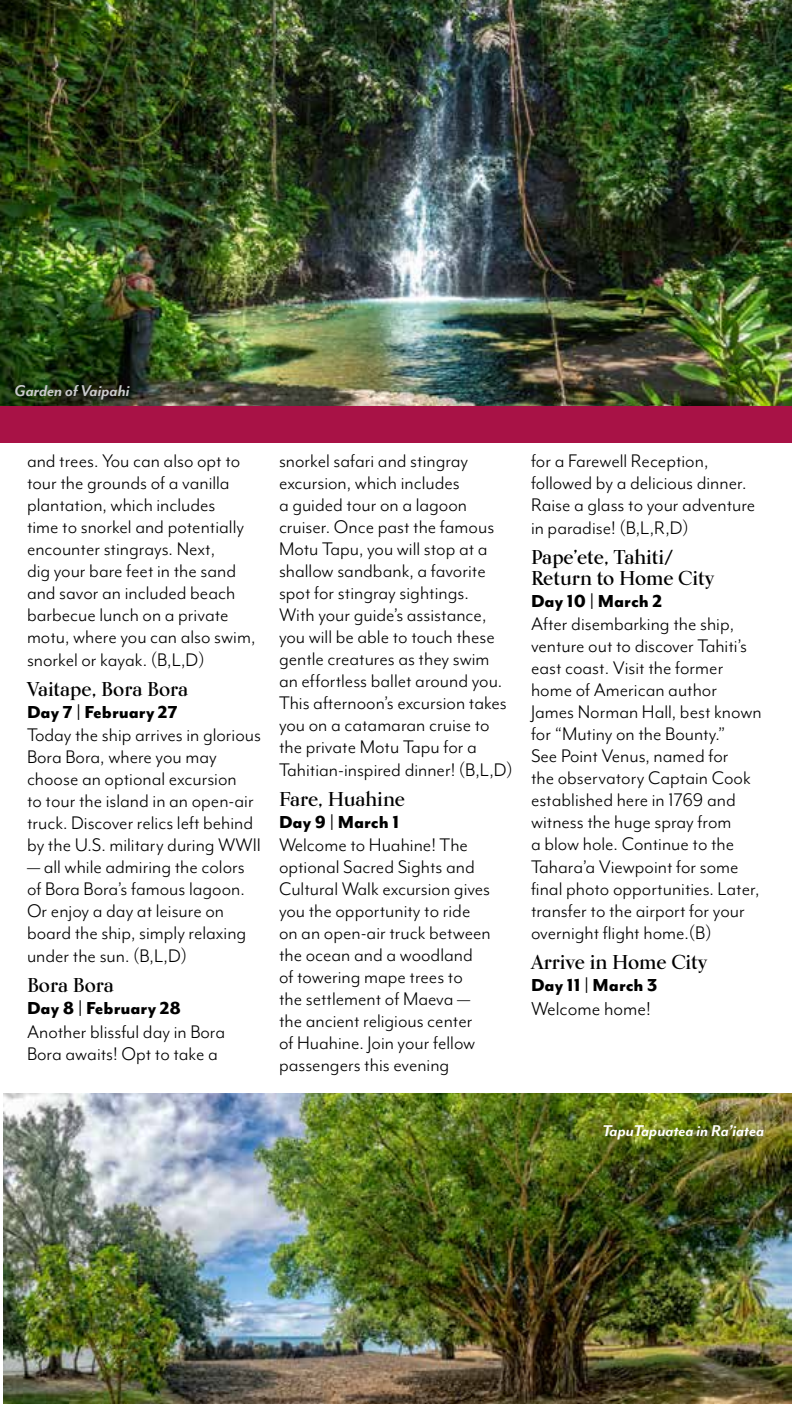
<style>
.page{position:relative;width:792px;height:1404px;background:#fff}
.page>*{position:absolute;margin:0;border:0;box-sizing:border-box;transform-origin:0 0}
.t1{font:21.6px "Mr Eaves Mod OT";color:#000}
.t2{font:21px/22px "Mr Eaves Mod OT";color:#000}
.t3{font:700 20px/21px "Kumlien Pro";color:#000}
.t4{font:800 20px "Mr Eaves Mod OT";color:#000}
.t5{font:italic 700 18px "Mr Eaves Mod OT";letter-spacing:-.005em;color:#fff}
.t6{font:italic 700 18px "Mr Eaves Mod OT";letter-spacing:-.005em;color:#c9cacc}
</style>
<div class="page">
<img style="left:0;top:0;width:792px;height:406px">
<img style="left:3px;top:1094px;width:789px;height:310px">
<div style="left:0;top:406px;width:792px;height:37px;background:#a81246"></div>
<p class="t6" style="left:14px;top:381px;width:117px">Garden of Vaipahi</p>
<p class="t2" style="left:27px;top:450px;width:230px">and trees. You can also opt to tour the grounds of a vanilla plantation, which includes<br>time to snorkel and potentially encounter stingrays. Next,<br>dig your bare feet in the sand and savor an included beach barbecue lunch on a private motu, where you can also swim, snorkel or kayak. (B,L,D)</p>
<p class="t3" style="left:27px;top:678px;width:163px">Vaitape, Bora Bora</p>
<p class="t4" style="left:27px;top:700px;width:152px">Day 7 | February 27</p>
<p class="t2" style="left:27px;top:724px;width:236px">Today the ship arrives in glorious<br>Bora Bora, where you may choose an optional excursion<br>to tour the island in an open-air truck. Discover relics left behind by the U.S. military during WWII</p>
<p class="t2" style="left:27px;top:856px;width:221px">— all while admiring the colors of Bora Bora’s famous lagoon.<br>Or enjoy a day at leisure on board the ship, simply relaxing under the sun. (B,L,D)</p>
<p class="t3" style="left:27px;top:974px;width:88px">Bora Bora</p>
<p class="t4" style="left:27px;top:996px;width:155px">Day 8 | February 28</p>
<p class="t2" style="left:27px;top:1020px;width:200px">Another blissful day in Bora<br>Bora awaits! Opt to take a</p>
<p class="t2" style="left:279px;top:450px;width:235px">snorkel safari and stingray excursion, which includes<br>a guided tour on a lagoon cruiser. Once past the famous<br>Motu Tapu, you will stop at a shallow sandbank, a favorite spot for stingray sightings.<br>With your guide’s assistance, you will be able to touch these gentle creatures as they swim an effortless ballet around you.<br>This afternoon’s excursion takes you on a catamaran cruise to the private Motu Tapu for a<br>Tahitian-inspired dinner! (B,L,D)</p>
<p class="t3" style="left:279px;top:788px;width:128px">Fare, Huahine</p>
<p class="t4" style="left:279px;top:810px;width:122px">Day 9 | March 1</p>
<p class="t2" style="left:279px;top:834px;width:213px">Welcome to Huahine! The optional Sacred Sights and<br>Cultural Walk excursion gives you the opportunity to ride on an open‑air truck between the ocean and a woodland of towering mape trees to the settlement of Maeva — the ancient religious center of Huahine. Join your fellow passengers this evening</p>
<p class="t2" style="left:531px;top:450px;width:226px">for a Farewell Reception, followed by a delicious dinner.<br>Raise a glass to your adventure in paradise! (B,L,R,D)</p>
<p class="t3" style="left:531px;top:546px;width:185px">Pape’ete, Tahiti/<br>Return to Home City</p>
<p class="t4" style="left:531px;top:589px;width:133px">Day 10 | March 2</p>
<p class="t2" style="left:531px;top:613px;width:232px">After disembarking the ship, venture out to discover Tahiti’s east coast. Visit the former home of American author<br>James Norman Hall, best known for “Mutiny on the Bounty.”<br>See Point Venus, named for<br>the observatory Captain Cook established here in 1769 and witness the huge spray from<br>a blow hole. Continue to the<br>Tahara’a Viewpoint for some final photo opportunities. Later, transfer to the airport for your overnight flight home.(B)</p>
<p class="t3" style="left:531px;top:951px;width:178px">Arrive in Home City</p>
<p class="t4" style="left:531px;top:973px;width:128px">Day 11 | March 3</p>
<p class="t1" style="left:531px;top:997px;width:121px">Welcome home!</p>
<p class="t5" style="left:602px;top:1121px;width:163px">TapuTapuatea in Ra’iatea</p>
</div>
